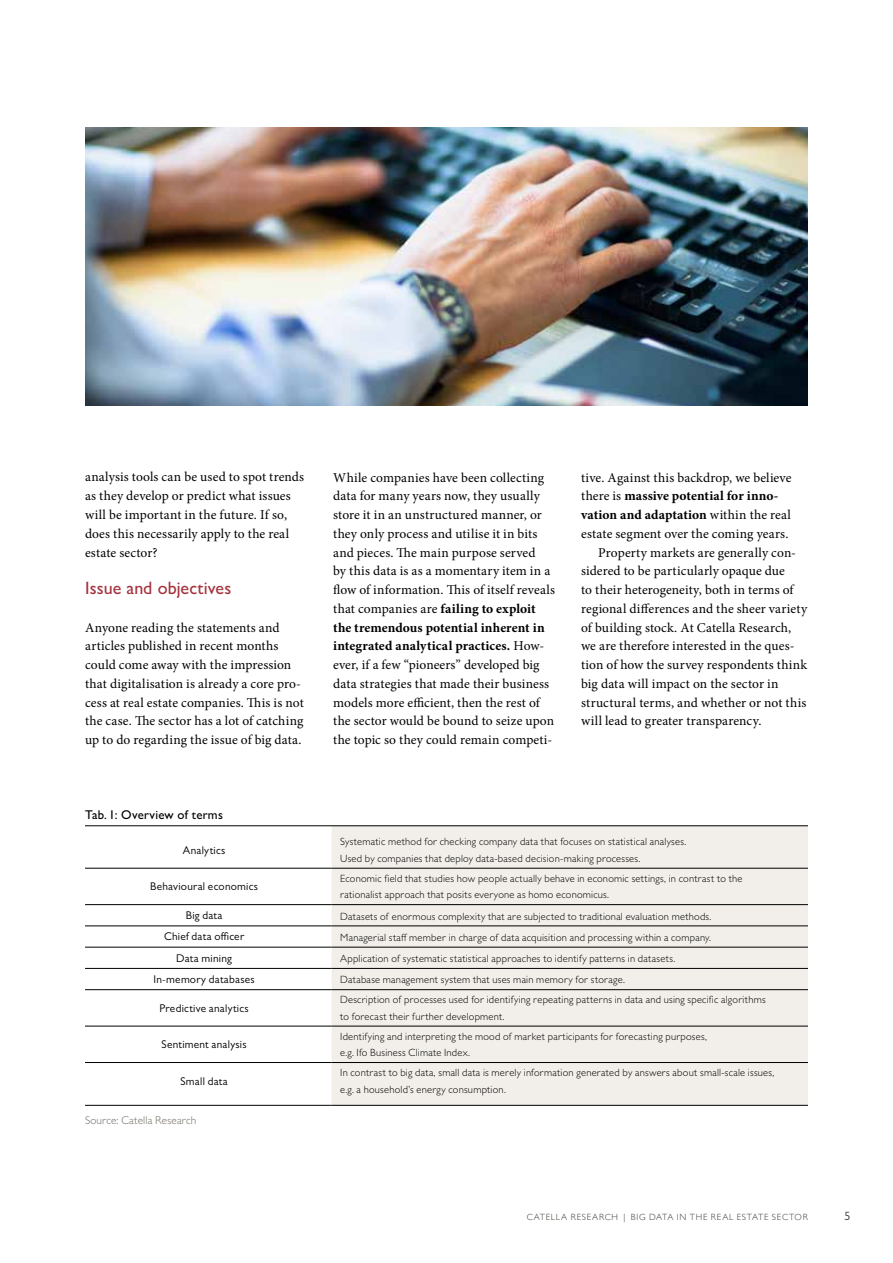
<style>
.page{position:relative;width:893px;height:1263px;background:#fff}
.page>*{position:absolute;margin:0;border:0;box-sizing:border-box;transform-origin:0 0}
.t1{font:500 18px "Gill Sans MT Pro";letter-spacing:.005em;color:#a5323e}
.t2{font:13.5px/18.8px "Minion Pro";letter-spacing:.01em;color:#000}
.t3{font:700 13.5px "Minion Pro";letter-spacing:.005em;color:#000}
.t4{font:500 12.75px "Gill Sans MT Pro";letter-spacing:.02em;color:#000}
.t5{font:12px "Gill Sans MT Pro";color:#413b34}
.t6{font:11.25px "Gill Sans MT Pro";letter-spacing:.025em;color:#000}
.t7{font:300 11.25px "Gill Sans MT Pro";letter-spacing:.015em;color:#746e66}
.t8{font:300 10.5px/16.5px "Gill Sans MT Pro";letter-spacing:.025em;color:#000}
.t9{font:300 9px "Gill Sans";letter-spacing:.085em;color:#413b34}
.s1{font-weight:700}
.s2{font-weight:400}
</style>
<div class="page">
<img style="left:85px;top:128px;width:723px;height:277px">
<div style="left:332px;top:826px;width:476px;height:279px;background:#f2efea"></div>
<hr style="left:85px;top:868px;width:247px;height:1px;background:#000">
<hr style="left:332px;top:868px;width:476px;height:1px;background:#000">
<hr style="left:85px;top:904px;width:247px;height:1px;background:#000">
<hr style="left:332px;top:904px;width:476px;height:1px;background:#000">
<hr style="left:85px;top:926px;width:247px;height:1px;background:#000">
<hr style="left:332px;top:926px;width:476px;height:1px;background:#000">
<hr style="left:85px;top:947px;width:247px;height:1px;background:#000">
<hr style="left:332px;top:947px;width:476px;height:1px;background:#000">
<hr style="left:85px;top:968px;width:247px;height:1px;background:#000">
<hr style="left:332px;top:968px;width:476px;height:1px;background:#000">
<hr style="left:85px;top:989px;width:247px;height:1px;background:#000">
<hr style="left:332px;top:989px;width:476px;height:1px;background:#000">
<hr style="left:85px;top:1026px;width:247px;height:1px;background:#000">
<hr style="left:332px;top:1026px;width:476px;height:1px;background:#000">
<hr style="left:85px;top:1062px;width:247px;height:1px;background:#000">
<hr style="left:332px;top:1062px;width:476px;height:1px;background:#000">
<hr style="left:85px;top:1105px;width:247px;height:1px;background:#000">
<hr style="left:332px;top:1105px;width:476px;height:1px;background:#000">
<hr style="left:85px;top:825px;width:723px;height:1px;background:#000">
<p class="t2" style="left:85px;top:468px;width:221px">analysis tools can be used to spot trends as they develop or predict what issues will be important in the future. If so, does this necessarily apply to the real estate sector?</p>
<h1 class="t1" style="left:85px;top:577px;width:148px">Issue and objectives</h1>
<p class="t2" style="left:85px;top:618px;width:220px">Anyone reading the statements and articles published in recent months could come away with the impression that digitalisation is already a core pro&shy;cess at real estate companies. This is not the case. The sector has a lot of catching up to do regarding the issue of big data.</p>
<p class="t2" style="left:333px;top:468px;width:223px">While companies have been collecting data for many years now, they usually store it in an unstructured manner, or they only process and utilise it in bits and pieces. The main purpose served<br>by this data is as a momentary item in a flow of information. This of itself reveals that companies are <span class="s1">failing to exploit the tremendous potential inherent in integrated analytical practices.</span> How&shy;ever, if a few “pioneers” developed big data strategies that made their business models more efficient, then the rest of the sector would be bound to seize upon the topic so they could remain competi-</p>
<p class="t2" style="left:581px;top:468px;width:212px">tive. Against this backdrop, we believe</p>
<p class="t3" style="left:581px;top:486px;width:199px"><span class="s2">there is</span> massive potential for inno-</p>
<p class="t3" style="left:581px;top:505px;width:211px">vation and adaptation <span class="s2">within the real</span></p>
<p class="t2" style="left:581px;top:524px;width:209px">estate segment over the coming years.</p>
<p class="t2" style="left:598px;top:543px;width:199px">Property markets are generally con-</p>
<p class="t2" style="left:581px;top:562px;width:205px">sidered to be particularly opaque due</p>
<p class="t2" style="left:581px;top:580px;width:214px">to their heterogeneity, both in terms of</p>
<p class="t2" style="left:581px;top:599px;width:228px">regional differences and the sheer variety</p>
<p class="t2" style="left:581px;top:618px;width:212px">of building stock. At Catella Research,</p>
<p class="t2" style="left:581px;top:637px;width:215px">we are therefore interested in the ques-</p>
<p class="t2" style="left:581px;top:655px;width:228px">tion of how the survey respondents think</p>
<p class="t2" style="left:581px;top:674px;width:199px">big data will impact on the sector in</p>
<p class="t2" style="left:581px;top:693px;width:227px">structural terms, and whether or not this</p>
<p class="t2" style="left:581px;top:712px;width:182px">will lead to greater transparency.</p>
<p class="t4" style="left:85px;top:807px;width:139px">Tab. 1: Overview of terms</p>
<p class="t6" style="left:183px;top:843px;width:44px">Analytics</p>
<p class="t8" style="left:340px;top:833px;width:348px">Systematic method for checking company data that focuses on statistical analyses.<br>Used by companies that deploy data-based decision-making processes.</p>
<p class="t6" style="left:150px;top:880px;width:109px">Behavioural economics</p>
<p class="t8" style="left:340px;top:870px;width:404px">Economic field that studies how people actually behave in economic settings, in contrast to the rationalist approach that posits everyone as homo economicus.</p>
<p class="t6" style="left:186px;top:909px;width:38px">Big data</p>
<p class="t8" style="left:340px;top:907px;width:373px">Datasets of enormous complexity that are subjected to traditional evaluation methods.</p>
<p class="t6" style="left:164px;top:930px;width:81px">Chief data officer</p>
<p class="t8" style="left:340px;top:929px;width:372px">Managerial staff member in charge of data acquisition and processing within a company.</p>
<p class="t6" style="left:176px;top:951px;width:57px">Data mining</p>
<p class="t8" style="left:340px;top:950px;width:337px">Application of systematic statistical approaches to identify patterns in datasets.</p>
<p class="t6" style="left:153px;top:972px;width:103px">In-memory databases</p>
<p class="t8" style="left:340px;top:971px;width:286px">Database management system that uses main memory for storage.</p>
<p class="t6" style="left:160px;top:1001px;width:91px">Predictive analytics</p>
<p class="t8" style="left:340px;top:991px;width:427px">Description of processes used for identifying repeating patterns in data and using specific algorithms to forecast their further development.</p>
<p class="t6" style="left:162px;top:1038px;width:87px">Sentiment analysis</p>
<p class="t8" style="left:340px;top:1028px;width:368px">Identifying and interpreting the mood of market participants for forecasting purposes, e.g. Ifo Business Climate Index.</p>
<p class="t6" style="left:180px;top:1074px;width:49px">Small data</p>
<p class="t8" style="left:340px;top:1064px;width:436px">In contrast to big data, small data is merely information generated by answers about small-scale issues, e.g. a household’s energy consumption.</p>
<p class="t7" style="left:85px;top:1114px;width:113px">Source: Catella Research</p>
<p class="t9" style="left:527px;top:1210px;width:283px">CATELLA RESEARCH | BIG DATA IN THE REAL ESTATE SECTOR</p>
<p class="t5" style="left:844px;top:1209px;width:7px">5</p>
</div>
